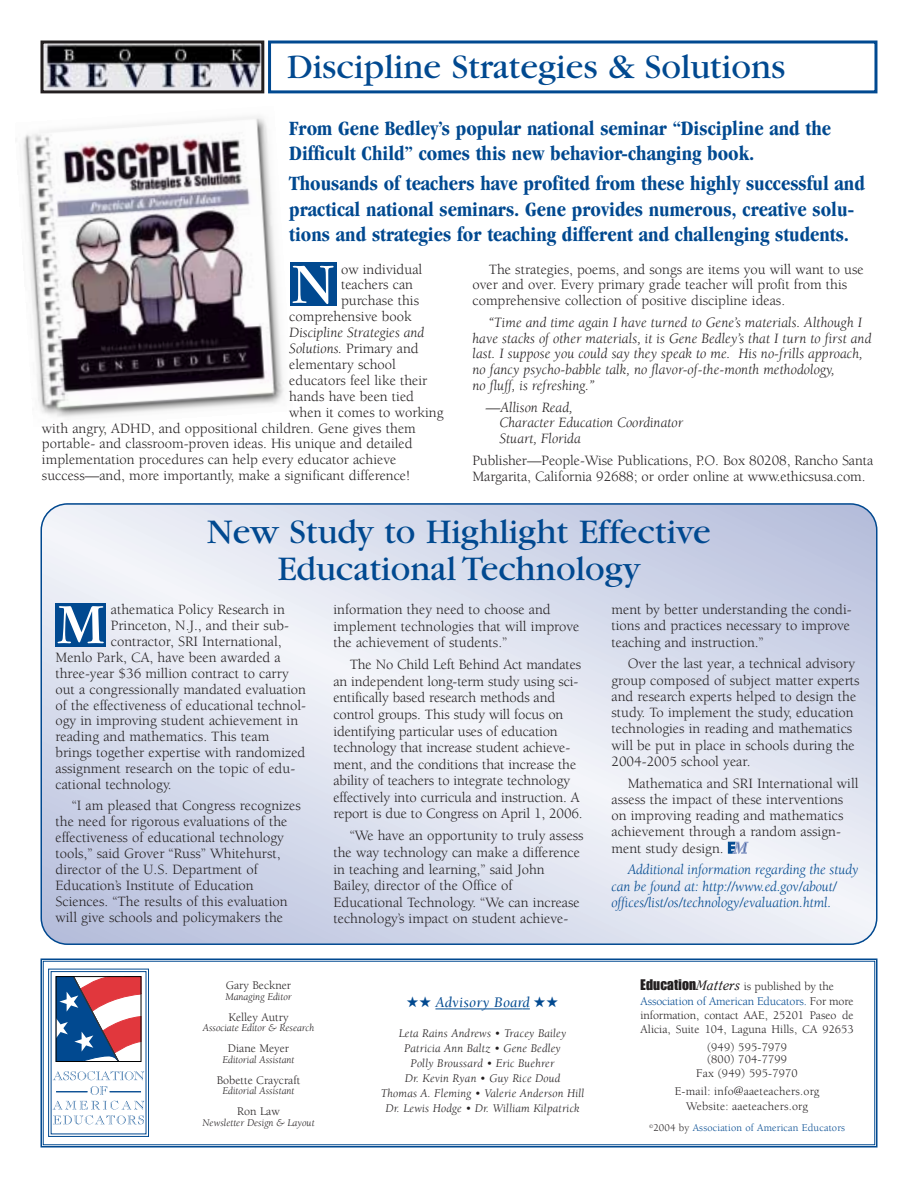
<style>
.page{position:relative;width:918px;height:1188px;background:#fff}
.page>*{position:absolute;margin:0;border:0;box-sizing:border-box;transform-origin:0 0}
.t1{font:59.25px "Garamond";color:#fff}
.t2{font:36px/37.5px "Garamond";color:#014990;text-align:center}
.t3{font:700 condensed 21px/25.2px "Garamond";color:#014990}
.t4{font:italic 15px "Berkeley";letter-spacing:.015em;color:#014990}
.t5{font:14.7px/16.5px "Berkeley";color:#231f20}
.t6{font:italic 14.7px/15.9px "Berkeley";letter-spacing:.005em;color:#231f20}
.t7{font:italic 14.7px/16.2px "Berkeley";letter-spacing:-.005em;color:#014990}
.t8{font:12px/14.5px "Berkeley";color:#231f20}
.t9{font:italic 12px/15px "Berkeley";letter-spacing:.015em;color:#231f20;text-align:center}
.t10{font:italic 10.5px "Berkeley";color:#231f20}
.t11{font:10.5px "Berkeley";letter-spacing:.015em;color:#014990}
.s1{font-style:normal}
.s2{font-family:"Impact";font-size:15px}
.s3{font-family:"Clearface";font-style:italic;font-size:13.5px}
.s4{color:#014990}
.s5{color:#231f20}
</style>
<div class="page">
<img style="left:23px;top:116px;width:269px;height:302px">
<svg style="left:47px;top:506px;width:824px;height:436px;background:#cfd5e8"></svg>
<svg style="left:43px;top:512px;width:832px;height:424px;background:#d0d6e8"></svg>
<svg style="left:43px;top:518px;width:832px;height:412px;background:#dde1ee"></svg>
<div style="left:40px;top:958px;width:838px;height:190px;border:2px solid #014990"></div>
<svg style="left:48px;top:968px;width:101px;height:169px"></svg>
<hr style="left:56px;top:1091px;width:31px;height:1px;background:#014990">
<hr style="left:110px;top:1091px;width:31px;height:1px;background:#014990">
<div style="left:56px;top:976px;width:85px;height:86px;border:1px solid #000"></div>
<hr style="left:435px;top:1009px;width:47px;height:1px;background:#014990">
<hr style="left:482px;top:1009px;width:41px;height:1px;background:#014990">
<div style="left:55px;top:603px;width:51px;height:43px;background:#014990"></div>
<div style="left:290px;top:263px;width:47px;height:43px;background:#014990"></div>
<img style="left:44px;top:44px;width:216px;height:45px">
<div style="left:40px;top:40px;width:224px;height:53px;border:3px solid #231f20"></div>
<div style="left:268px;top:40px;width:609px;height:53px;border:3px solid #014990"></div>
<svg style="left:728px;top:842px;width:20px;height:11px"></svg>
<h2 class="t2" style="left:287px;top:51px;width:500px">Discipline Strategies &amp; Solutions</h2>
<h3 class="t3" style="left:289px;top:117px;width:543px">From Gene Bedley’s popular national seminar “Discipline and the<br>Difficult Child” comes this new behavior-changing book.</h3>
<h3 class="t3" style="left:289px;top:173px;width:577px">Thousands of teachers have profited from these highly successful and practical national seminars. Gene provides numerous, creative solu&shy;tions and strategies for teaching different and challenging students.</h3>
<p class="t5" style="left:341px;top:262px;width:83px">ow individual</p>
<p class="t5" style="left:341px;top:278px;width:74px">teachers can</p>
<p class="t5" style="left:341px;top:294px;width:80px">purchase this</p>
<p class="t5" style="left:289px;top:310px;width:124px">comprehensive book</p>
<p class="t6" style="left:289px;top:326px;width:137px">Discipline Strategies and</p>
<p class="t6" style="left:289px;top:342px;width:131px">Solutions. <span class="s1">Primary and</span></p>
<p class="t5" style="left:289px;top:357px;width:108px">elementary school</p>
<p class="t5" style="left:289px;top:373px;width:140px">educators feel like their</p>
<p class="t5" style="left:289px;top:389px;width:126px">hands have been tied</p>
<p class="t5" style="left:289px;top:405px;width:156px">when it comes to working</p>
<p class="t5" style="left:42px;top:421px;width:375px">with angry, ADHD, and oppositional children. Gene gives them</p>
<p class="t5" style="left:42px;top:437px;width:372px">portable- and classroom-proven ideas. His unique and detailed</p>
<p class="t5" style="left:42px;top:453px;width:356px">implementation procedures can help every educator achieve</p>
<p class="t5" style="left:42px;top:469px;width:370px">success—and, more importantly, make a significant difference!</p>
<h1 class="t1" style="left:291px;top:263px;width:44px">N</h1>
<p class="t5" style="left:472px;top:262px;width:393px;line-height:15.9px;text-indent:16px">The strategies, poems, and songs are items you will want to use over and over. Every primary grade teacher will profit from this comprehensive collection of positive discipline ideas.</p>
<p class="t6" style="left:472px;top:315px;width:401px;text-indent:16px">“Time and time again I have turned to Gene’s materials. Although I have stacks of other materials, it is Gene Bedley’s that I turn to first and last. I suppose you could say they speak to me. His no-frills approach, no fancy psycho-babble talk, no flavor-of-the-month methodology,<br>no fluff, is refreshing.”</p>
<p class="t6" style="left:499px;top:400px;width:185px;text-indent:-14px">—Allison Read,<br>Character Education Coordinator<br>Stuart, Florida</p>
<p class="t5" style="left:472px;top:453px;width:402px;line-height:15.9px">Publisher—People-Wise Publications, P.O. Box 80208, Rancho Santa<br>Margarita, California 92688; or order online at www.ethicsusa.com.</p>
<h2 class="t2" style="left:207px;top:516px;width:506px">New Study to Highlight Effective<br>Educational Technology</h2>
<p class="t5" style="left:111px;top:603px;width:176px">athematica Policy Research in</p>
<p class="t5" style="left:111px;top:619px;width:180px">Princeton, N.J., and their sub-</p>
<p class="t5" style="left:111px;top:634px;width:172px">contractor, SRI International,</p>
<p class="t5" style="left:55px;top:650px;width:227px">Menlo Park, CA, have been awarded a</p>
<p class="t5" style="left:55px;top:666px;width:235px">three-year $36 million contract to carry</p>
<p class="t5" style="left:55px;top:682px;width:252px">out a congressionally mandated evaluation</p>
<p class="t5" style="left:55px;top:698px;width:252px">of the effectiveness of educational technol-</p>
<p class="t5" style="left:55px;top:714px;width:244px">ogy in improving student achievement in</p>
<p class="t5" style="left:55px;top:730px;width:215px">reading and mathematics. This team</p>
<p class="t5" style="left:55px;top:746px;width:251px">brings together expertise with randomized</p>
<p class="t5" style="left:55px;top:762px;width:241px">assignment research on the topic of edu-</p>
<p class="t5" style="left:55px;top:778px;width:118px">cational technology.</p>
<p class="t5" style="left:55px;top:799px;width:247px;line-height:15.9px;text-indent:16px">“I am pleased that Congress recognizes the need for rigorous evaluations of the effectiveness of educational technology tools,” said Grover “Russ” Whitehurst, director of the U.S. Department of Education’s Institute of Education Sciences. “The results of this evaluation will give schools and policymakers the</p>
<h1 class="t1" style="left:57px;top:604px;width:49px">M</h1>
<p class="t5" style="left:333px;top:603px;width:247px">information they need to choose and implement technologies that will improve the achievement of students.”</p>
<p class="t5" style="left:333px;top:658px;width:251px;text-indent:16px">The No Child Left Behind Act mandates an independent long-term study using sci&shy;entifically based research methods and control groups. This study will focus on identifying particular uses of education technology that increase student achieve&shy;ment, and the conditions that increase the ability of teachers to integrate technology effectively into curricula and instruction. A report is due to Congress on April 1, 2006.</p>
<p class="t5" style="left:333px;top:829px;width:252px;text-indent:16px">“We have an opportunity to truly assess the way technology can make a difference in teaching and learning,” said John Bailey, director of the Office of Educational Technology. “We can increase technology’s impact on student achieve-</p>
<p class="t8" style="left:226px;top:980px;width:67px">Gary Beckner</p>
<p class="t10" style="left:225px;top:993px;width:68px">Managing Editor</p>
<p class="t8" style="left:228px;top:1011px;width:62px">Kelley Autry</p>
<p class="t10" style="left:203px;top:1024px;width:113px">Associate Editor &amp; Research</p>
<p class="t8" style="left:228px;top:1043px;width:63px">Diane Meyer</p>
<p class="t10" style="left:223px;top:1056px;width:73px">Editorial Assistant</p>
<p class="t8" style="left:217px;top:1074px;width:85px">Bobette Craycraft</p>
<p class="t10" style="left:223px;top:1087px;width:73px">Editorial Assistant</p>
<p class="t8" style="left:237px;top:1106px;width:44px">Ron Law</p>
<p class="t10" style="left:202px;top:1119px;width:114px">Newsletter Design &amp; Layout</p>
<p class="t4" style="left:407px;top:997px;width:153px">★★ Advisory Board ★★</p>
<p class="t9" style="left:381px;top:1027px;width:205px">Leta Rains Andrews • Tracey Bailey Patricia Ann Baltz • Gene Bedley<br>Polly Broussard • Eric Buehrer<br>Dr. Kevin Ryan • Guy Rice Doud<br>Thomas A. Fleming • Valerie Anderson Hill Dr. Lewis Hodge • Dr. William Kilpatrick</p>
<p class="t5" style="left:611px;top:603px;width:242px">ment by better understanding the condi&shy;tions and practices necessary to improve teaching and instruction.”</p>
<p class="t5" style="left:611px;top:657px;width:250px;text-indent:16px">Over the last year, a technical advisory group composed of subject matter experts and research experts helped to design the study. To implement the study, education technologies in reading and mathematics will be put in place in schools during the 2004-2005 school year.</p>
<p class="t5" style="left:611px;top:776px;width:249px;text-indent:16px">Mathematica and SRI International will assess the impact of these interventions on improving reading and mathematics achievement through a random assign&shy;ment study design.</p>
<p class="t7" style="left:611px;top:863px;width:249px;text-indent:16px">Additional information regarding the study can be found at: http://www.ed.gov/about/ offices/list/os/technology/evaluation.html.</p>
<p class="t8" style="left:641px;top:980px;width:215px"><span class="s2">Education</span><span class="s3">Matters</span> is published by the <span class="s4">Association of American Educators.</span> For more information, contact AAE, 25201 Paseo de Alicia, Suite 104, Laguna Hills, CA 92653</p>
<p class="t8" style="left:707px;top:1043px;width:82px;line-height:11.6px">(949) 595-7979 (800) 704-7799</p>
<p class="t8" style="left:675px;top:1066px;width:146px;line-height:18px;text-align:center">Fax (949) 595-7970<br>E-mail: info@aaeteachers.org</p>
<p class="t8" style="left:686px;top:1100px;width:123px">Website: aaeteachers.org</p>
<p class="t11" style="left:649px;top:1124px;width:198px"><sup>©</sup><span class="s5">2004 by</span> Association of American Educators</p>
</div>
